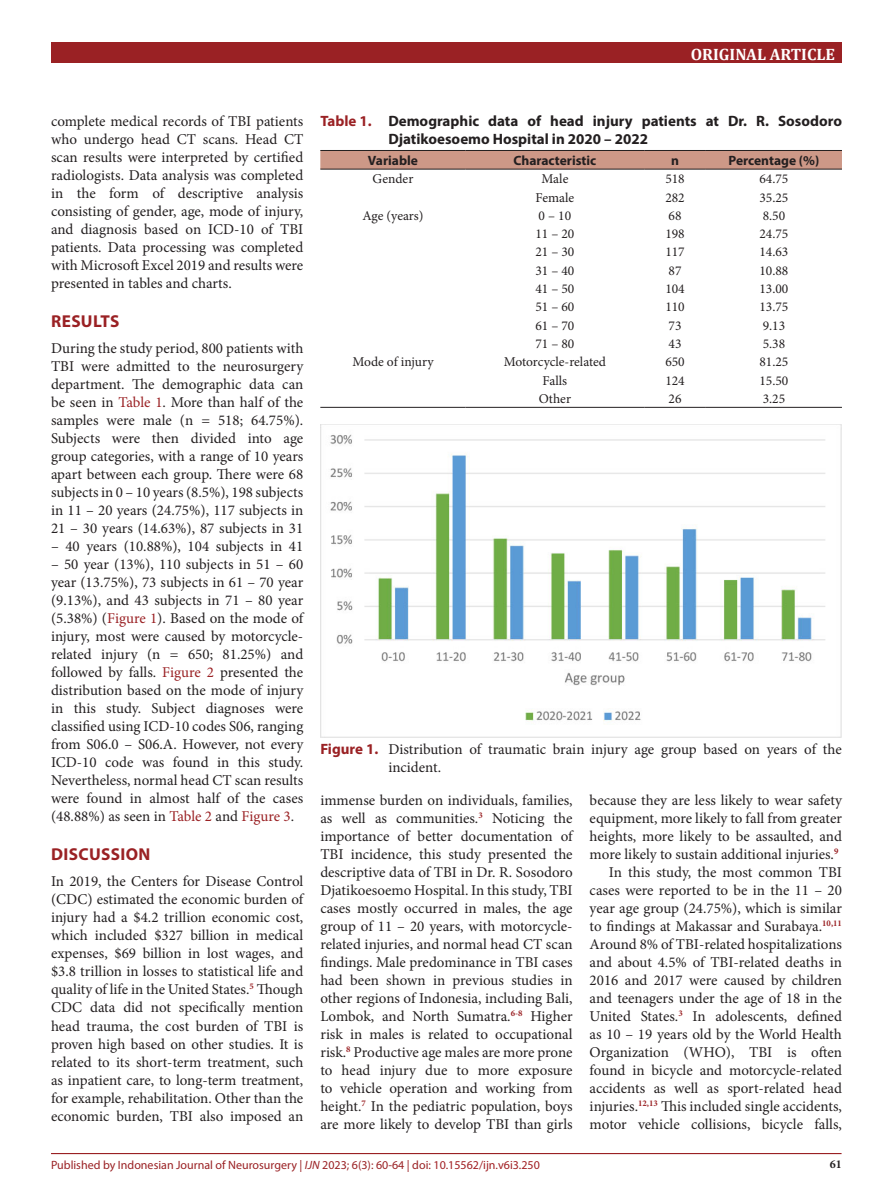
<style>
.page{position:relative;width:893px;height:1191px;background:#fff}
.page>*{position:absolute;margin:0;border:0;box-sizing:border-box;transform-origin:0 0}
.judul{font:700 17.25px "Myriad Pro";letter-spacing:.02em;color:#9a2124}
.t1{font:700 16.5px "Cambria";color:#fff}
.Judul_Gambar{font:15px/18px "Minion Pro";color:#231f20;text-align:justify}
.judul_tabel{font:700 15px/18px "Myriad Pro";color:#231f20}
.t2{font:13.5px "Minion Pro";color:#231f20}
.t3{font:700 13.5px "Myriad Pro";color:#231f20}
.t4{font:12px "Myriad Pro";color:#9a2124}
.t5{font:700 12px "Minion Pro";color:#231f20}
.s1{color:#9a2124}
.s2{font-family:"Myriad Pro";font-weight:700;color:#9a2124}
.s3{font-style:italic}
.s4{color:#a11f23}
</style>
<div class="page">
<div style="left:51px;top:43px;width:791px;height:20px;background:#9a2124"></div>
<hr style="left:51px;top:1153px;width:790px;height:1px;background:#9a2124">
<div style="left:320px;top:151px;width:522px;height:18px;background:#cd9887"></div>
<hr style="left:320px;top:150px;width:146px;height:1px;background:#231f20">
<hr style="left:466px;top:150px;width:178px;height:1px;background:#231f20">
<hr style="left:644px;top:150px;width:62px;height:1px;background:#231f20">
<hr style="left:706px;top:150px;width:136px;height:1px;background:#231f20">
<hr style="left:320px;top:407px;width:146px;height:1px;background:#231f20">
<hr style="left:466px;top:407px;width:178px;height:1px;background:#231f20">
<hr style="left:644px;top:407px;width:62px;height:1px;background:#231f20">
<hr style="left:706px;top:407px;width:136px;height:1px;background:#231f20">
<hr style="left:320px;top:169px;width:146px;height:1px;background:#231f20">
<hr style="left:466px;top:169px;width:178px;height:1px;background:#231f20">
<hr style="left:644px;top:169px;width:62px;height:1px;background:#231f20">
<hr style="left:706px;top:169px;width:136px;height:1px;background:#231f20">
<img style="left:320px;top:424px;width:522px;height:313px">
<p class="t1" style="left:691px;top:43px;width:146px">ORIGINAL ARTICLE</p>
<p class="Judul_Gambar" style="left:51px;top:112px;width:254px">complete medical records of TBI patients who undergo head CT scans. Head CT scan results were interpreted by certified radiologists. Data analysis was completed in the form of descriptive analysis consisting of gender, age, mode of injury, and diagnosis based on ICD-10 of TBI patients. Data processing was completed with Microsoft Excel 2019 and results were presented in tables and charts.</p>
<p class="judul" style="left:51px;top:309px;width:70px">RESULTS</p>
<p class="Judul_Gambar" style="left:51px;top:339px;width:254px">During the study period, 800 patients with TBI were admitted to the neurosurgery department. The demographic data can be seen in <span class="s1">Table 1</span>. More than half of the samples were male (n = 518; 64.75%).<br>Subjects were then divided into age group categories, with a range of 10 years apart between each group. There were 68 subjects in 0 – 10 years (8.5%), 198 subjects in 11 – 20 years (24.75%), 117 subjects in 21 – 30 years (14.63%), 87 subjects in 31</p>
<p class="Judul_Gambar" style="left:51px;top:537px;width:254px">– 40 years (10.88%), 104 subjects in 41</p>
<p class="Judul_Gambar" style="left:51px;top:555px;width:254px">– 50 year (13%), 110 subjects in 51 – 60 year (13.75%), 73 subjects in 61 – 70 year (9.13%), and 43 subjects in 71 – 80 year (5.38%) (<span class="s1">Figure 1</span>). Based on the mode of injury, most were caused by motorcycle&shy;related injury (n = 650; 81.25%) and followed by falls. <span class="s1">Figure 2</span> presented the distribution based on the mode of injury in this study. Subject diagnoses were classified using ICD-10 codes S06, ranging from S06.0 – S06.A. However, not every ICD-10 code was found in this study.<br>Nevertheless, normal head CT scan results were found in almost half of the cases (48.88%) as seen in <span class="s1">Table 2</span> and <span class="s1">Figure 3</span>.</p>
<p class="judul" style="left:51px;top:843px;width:101px">DISCUSSION</p>
<p class="Judul_Gambar" style="left:51px;top:872px;width:254px">In 2019, the Centers for Disease Control (CDC) estimated the economic burden of injury had a $4.2 trillion economic cost, which included $327 billion in medical expenses, $69 billion in lost wages, and $3.8 trillion in losses to statistical life and quality of life in the United States.<sup>5</sup> Though CDC data did not specifically mention head trauma, the cost burden of TBI is proven high based on other studies. It is related to its short-term treatment, such as inpatient care, to long-term treatment, for example, rehabilitation. Other than the economic burden, TBI also imposed an</p>
<p class="judul_tabel" style="left:388px;top:112px;width:455px;text-indent:-68px"><span class="s1">Table 1.</span> Demographic data of head injury patients at Dr. R. Sosodoro<br>Djatikoesoemo Hospital in 2020 – 2022</p>
<p class="t3" style="left:368px;top:151px;width:52px">Variable</p>
<p class="t3" style="left:513px;top:151px;width:84px">Characteristic</p>
<p class="t3" style="left:671px;top:151px;width:9px">n</p>
<p class="t3" style="left:728px;top:151px;width:92px">Percentage (%)</p>
<p class="t2" style="left:373px;top:170px;width:42px">Gender</p>
<p class="t2" style="left:541px;top:170px;width:28px">Male</p>
<p class="t2" style="left:665px;top:170px;width:21px">518</p>
<p class="t2" style="left:759px;top:170px;width:30px">64.75</p>
<p class="t2" style="left:535px;top:188px;width:40px">Female</p>
<p class="t2" style="left:665px;top:188px;width:21px">282</p>
<p class="t2" style="left:759px;top:188px;width:30px">35.25</p>
<p class="t2" style="left:362px;top:206px;width:63px">Age (years)</p>
<p class="t2" style="left:539px;top:206px;width:34px">0 – 10</p>
<p class="t2" style="left:669px;top:206px;width:14px">68</p>
<p class="t2" style="left:763px;top:206px;width:24px">8.50</p>
<p class="t2" style="left:535px;top:225px;width:41px">11 – 20</p>
<p class="t2" style="left:665px;top:225px;width:21px">198</p>
<p class="t2" style="left:759px;top:225px;width:30px">24.75</p>
<p class="t2" style="left:535px;top:243px;width:41px">21 – 30</p>
<p class="t2" style="left:665px;top:243px;width:21px">117</p>
<p class="t2" style="left:759px;top:243px;width:30px">14.63</p>
<p class="t2" style="left:535px;top:261px;width:41px">31 – 40</p>
<p class="t2" style="left:669px;top:261px;width:14px">87</p>
<p class="t2" style="left:759px;top:261px;width:30px">10.88</p>
<p class="t2" style="left:535px;top:280px;width:41px">41 – 50</p>
<p class="t2" style="left:665px;top:280px;width:21px">104</p>
<p class="t2" style="left:759px;top:280px;width:30px">13.00</p>
<p class="t2" style="left:535px;top:298px;width:41px">51 – 60</p>
<p class="t2" style="left:665px;top:298px;width:21px">110</p>
<p class="t2" style="left:759px;top:298px;width:30px">13.75</p>
<p class="t2" style="left:535px;top:316px;width:41px">61 – 70</p>
<p class="t2" style="left:669px;top:316px;width:14px">73</p>
<p class="t2" style="left:763px;top:316px;width:24px">9.13</p>
<p class="t2" style="left:535px;top:335px;width:41px">71 – 80</p>
<p class="t2" style="left:669px;top:335px;width:14px">43</p>
<p class="t2" style="left:763px;top:335px;width:24px">5.38</p>
<p class="t2" style="left:352px;top:353px;width:83px">Mode of injury</p>
<p class="t2" style="left:504px;top:353px;width:104px">Motorcycle-related</p>
<p class="t2" style="left:665px;top:353px;width:21px">650</p>
<p class="t2" style="left:759px;top:353px;width:30px">81.25</p>
<p class="t2" style="left:543px;top:371px;width:26px">Falls</p>
<p class="t2" style="left:665px;top:371px;width:21px">124</p>
<p class="t2" style="left:759px;top:371px;width:30px">15.50</p>
<p class="t2" style="left:539px;top:390px;width:34px">Other</p>
<p class="t2" style="left:669px;top:390px;width:14px">26</p>
<p class="t2" style="left:763px;top:390px;width:24px">3.25</p>
<p class="Judul_Gambar" style="left:388px;top:740px;width:455px;text-indent:-68px"><span class="s2">Figure 1.</span> Distribution of traumatic brain injury age group based on years of the incident.</p>
<p class="Judul_Gambar" style="left:320px;top:791px;width:254px">immense burden on individuals, families, as well as communities.<sup>3</sup> Noticing the importance of better documentation of TBI incidence, this study presented the descriptive data of TBI in Dr. R. Sosodoro Djatikoesoemo Hospital. In this study, TBI cases mostly occurred in males, the age group of 11 – 20 years, with motorcycle&shy;related injuries, and normal head CT scan findings. Male predominance in TBI cases had been shown in previous studies in other regions of Indonesia, including Bali, Lombok, and North Sumatra.<sup>6-8</sup> Higher risk in males is related to occupational risk.<sup>8</sup> Productive age males are more prone to head injury due to more exposure to vehicle operation and working from height.<sup>7</sup> In the pediatric population, boys are more likely to develop TBI than girls</p>
<p class="Judul_Gambar" style="left:590px;top:791px;width:254px">because they are less likely to wear safety equipment, more likely to fall from greater heights, more likely to be assaulted, and more likely to sustain additional injuries.<sup>9</sup></p>
<p class="Judul_Gambar" style="left:590px;top:863px;width:254px;text-indent:19px">In this study, the most common TBI cases were reported to be in the 11 – 20 year age group (24.75%), which is similar to findings at Makassar and Surabaya.<sup>10,11<br></sup>Around 8% of TBI-related hospitalizations and about 4.5% of TBI-related deaths in 2016 and 2017 were caused by children and teenagers under the age of 18 in the United States.<sup>3</sup> In adolescents, defined as 10 – 19 years old by the World Health Organization (WHO), TBI is often found in bicycle and motorcycle-related accidents as well as sport-related head injuries.<sup>12,13</sup> This included single accidents, motor vehicle collisions, bicycle falls,</p>
<p class="t4" style="left:51px;top:1157px;width:490px">Published by Indonesian Journal of Neurosurgery | <span class="s3">IJN</span> 2023; 6(3): 60-64 | doi: <span class="s4">10.15562/ijn.v6i3.250</span></p>
<p class="t5" style="left:830px;top:1156px;width:13px">61</p>
</div>
